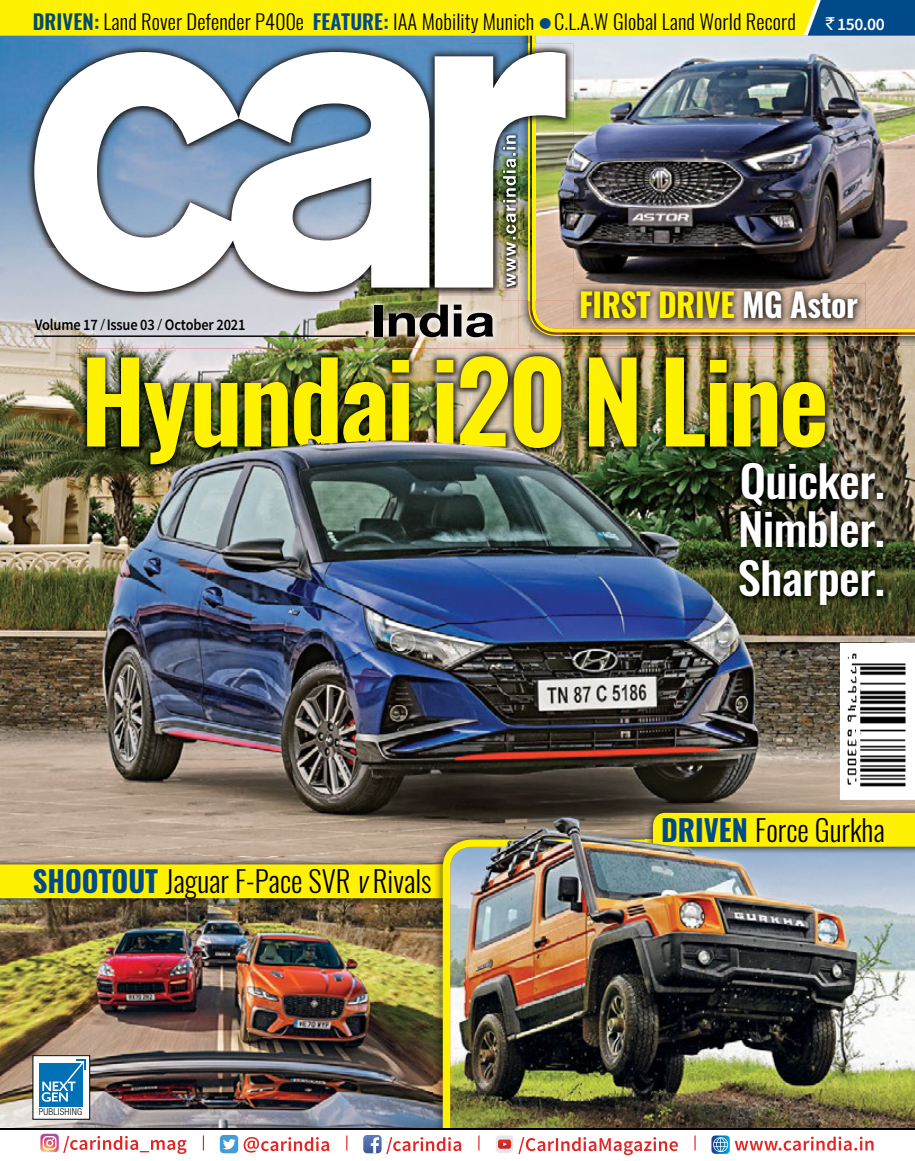
<style>
.page{position:relative;width:915px;height:1161px;background:#fff}
.page>*{position:absolute;margin:0;border:0;box-sizing:border-box;transform-origin:0 0}
.t1{font:600 109.95px "Oswald";letter-spacing:-.035em;color:#fff200}
.t2{font:500 43.95px/48.4px "Oswald";letter-spacing:-.015em;color:#fff;text-align:justify;scale:1.06 1}
.t3{font:700 32.7px "Oswald";letter-spacing:-.015em;color:#fff200}
.t4{font:300 29.4px "Oswald";color:#000}
.t5{font:300 20.55px "Oswald";letter-spacing:.005em;color:#000}
.t6{font:600 17.55px "Source Sans Pro";color:#fff}
.t7{font:600 16.05px "Source Sans Pro";letter-spacing:-.015em;color:#000;scale:.9 1}
.t8{font:300 condensed 9.6px "Helvetica Neue";letter-spacing:.025em;color:#000}
.s1{font-weight:600;color:#004b6e}
.s2{font-weight:600;color:#004a89}
.s3{font-family:"Rupee Foradian";font-weight:400}
.s4{font-family:"Eldorado Text";font-weight:700}
.s5{color:#fff}
.s6{font-weight:700;color:#004a89}
.s7{font-style:italic}
</style>
<div class="page">
<img style="left:0;top:36px;width:914px;height:821px">
<img style="left:0;top:906px;width:433px;height:222px">
<img style="left:433px;top:830px;width:49px;height:27px">
<img style="left:433px;top:906px;width:9px;height:222px">
<svg style="left:0;top:857px;width:442px;height:49px;background:#d4c71b"></svg>
<img style="left:433px;top:864px;width:9px;height:34px">
<img style="left:442px;top:839px;width:472px;height:289px">
<div style="left:839px;top:643px;width:75px;height:157px;background:#fff"></div>
<img style="left:843px;top:653px;width:69px;height:147px">
<img style="left:518px;top:36px;width:10px;height:8px">
<img style="left:518px;top:300px;width:396px;height:46px">
<img style="left:532px;top:36px;width:382px;height:296px">
<img style="left:79px;top:348px;width:753px;height:41px">
<img style="left:79px;top:389px;width:50px;height:83px">
<img style="left:824px;top:389px;width:8px;height:66px">
<img style="left:129px;top:464px;width:602px;height:8px">
<img style="left:87px;top:356px;width:737px;height:108px">
<img style="left:731px;top:455px;width:160px;height:155px">
<img style="left:731px;top:455px;width:101px;height:17px">
<img style="left:731px;top:455px;width:93px;height:9px">
<img style="left:26px;top:44px;width:547px;height:256px">
<img style="left:528px;top:44px;width:1px;height:256px">
<img style="left:34px;top:52px;width:531px;height:240px">
<img style="left:573px;top:284px;width:292px;height:42px">
<svg style="left:573px;top:284px;width:1px;height:16px"></svg>
<div style="left:33px;top:1055px;width:57px;height:64px;background:#fff"></div>
<div style="left:33px;top:1055px;width:57px;height:64px;border:1px solid #000"></div>
<div style="left:39px;top:1063px;width:43px;height:43px;background:#0071b5"></div>
<svg style="left:42px;top:1059px;width:43px;height:43px"></svg>
<img style="left:366px;top:297px;width:134px;height:48px">
<div style="left:373px;top:305px;width:9px;height:32px;background:#000"></div>
<svg style="left:389px;top:305px;width:58px;height:32px;background:#5c5b4c"></svg>
<svg style="left:453px;top:305px;width:40px;height:32px"></svg>
<hr style="left:34px;top:335px;width:331px;height:2px;background:#000">
<img style="left:645px;top:805px;width:269px;height:49px">
<div style="left:652px;top:813px;width:262px;height:34px;background:#fff200"></div>
<img style="left:482px;top:817px;width:231px;height:66px">
<img style="left:169px;top:437px;width:419px;height:51px">
<svg style="left:40px;top:1134px;width:146px;height:20px"></svg>
<hr style="left:0;top:1128px;width:914px;height:2px;background:#000">
<svg style="left:203px;top:1135px;width:1px;height:15px"></svg>
<svg style="left:346px;top:1135px;width:1px;height:15px"></svg>
<svg style="left:478px;top:1135px;width:1px;height:15px"></svg>
<svg style="left:694px;top:1135px;width:1px;height:15px"></svg>
<svg style="left:243px;top:1137px;width:86px;height:15px"></svg>
<div style="left:220px;top:1135px;width:18px;height:18px;background:#439cd6;border-radius:4px"></div>
<svg style="left:223px;top:1139px;width:12px;height:10px"></svg>
<svg style="left:363px;top:1135px;width:98px;height:20px"></svg>
<svg style="left:518px;top:1137px;width:159px;height:18px"></svg>
<div style="left:495px;top:1135px;width:18px;height:18px;background:#e6e7e8;border-radius:4px"></div>
<svg style="left:498px;top:1139px;width:13px;height:9px"></svg>
<svg style="left:711px;top:1135px;width:162px;height:19px"></svg>
<svg style="left:0;top:0;width:914px;height:36px;background:#e2df11"></svg>
<p class="t5" style="left:33px;top:8px;width:764px"><span class="s1">DRIVEN:</span> Land Rover Defender P400e <span class="s2">FEATURE:</span> IAA Mobility Munich C.L.A.W Global Land World Record</p>
<p class="t6" style="left:825px;top:13px;width:61px"><span class="s3">`</span> 150.00</p>
<p class="t7" style="left:35px;top:314px;width:235px">Volume 17 <span class="s4">/</span>Issue 03 <span class="s4">/</span> October 2021</p>
<h3 class="t3" style="left:579px;top:282px;width:280px">FIRST DRIVE <span class="s5">MG Astor</span></h3>
<h1 class="t1" style="left:80px;top:325px;width:750px">Hyundai i20 N Line</h1>
<h2 class="t2" style="left:737px;top:458px;width:140px">Quicker.<br>Nimbler.<br>Sharper.</h2>
<h3 class="t4" style="left:33px;top:861px;width:400px"><span class="s6">SHOOTOUT</span> Jaguar F-Pace SVR <span class="s7">v</span>Rivals</h3>
<p class="t8" style="left:39px;top:1106px;width:45px">PUBLISHING</p>
<h3 class="t4" style="left:661px;top:811px;width:225px"><span class="s6">DRIVEN</span> Force Gurkha</h3>
</div>
